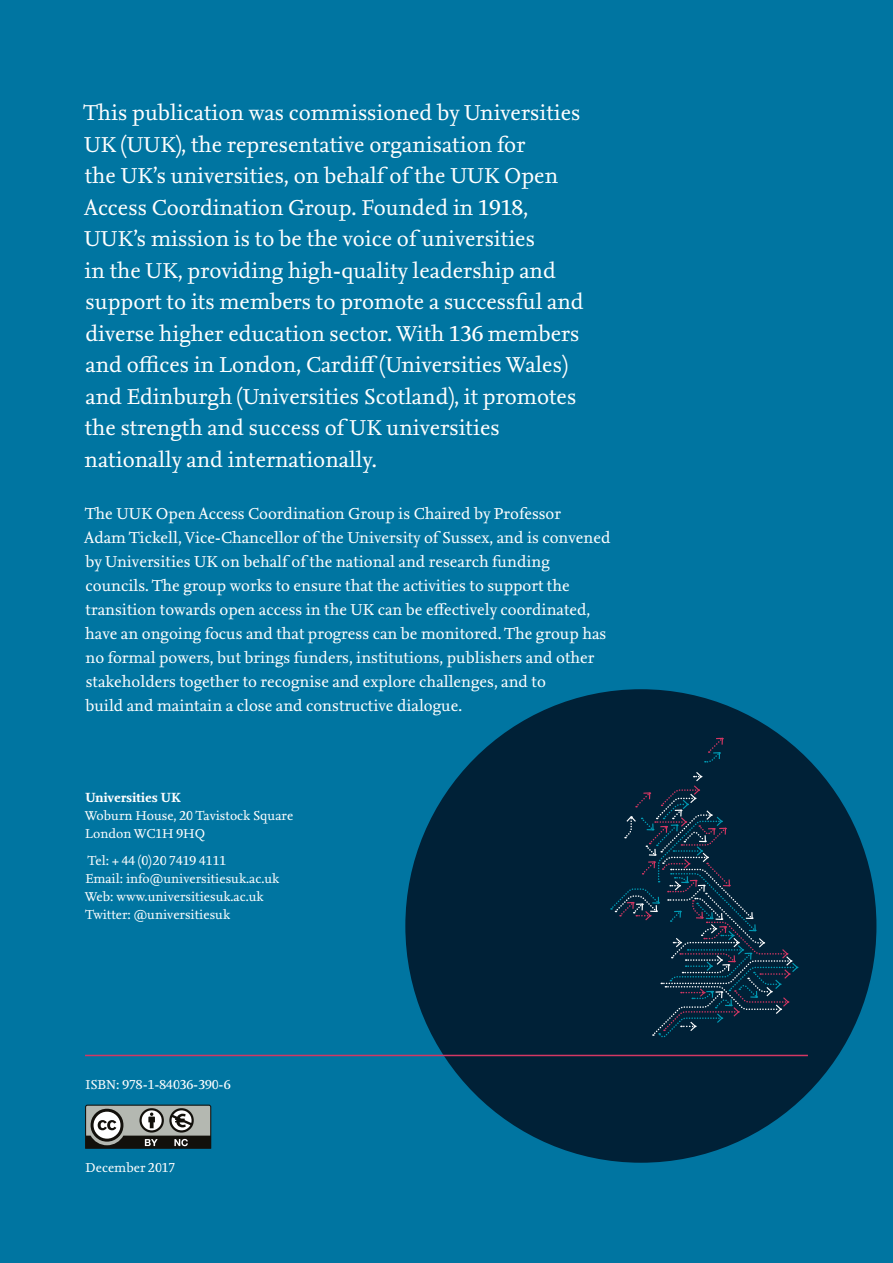
<style>
.page{position:relative;width:893px;height:1263px;background:#0075a1}
.page>*{position:absolute;margin:0;border:0;box-sizing:border-box;transform-origin:0 0}
._3___Body_Text_Serif{font:22.5px/31.5px "Nexus Serif Pro";color:#fff}
._3___Body_Text_Serif-2{font:16.5px/24px "Nexus Serif Pro";color:#fff}
._3___Body_Text_Serif-3{font:700 13.8px "Nexus Serif Pro";color:#fff}
._3___Body_Text_Serif-4{font:13.5px/18px "Nexus Serif Pro";color:#fff}
</style>
<div class="page">
<div style="left:405px;top:689px;width:471px;height:474px;background:#002137;border-radius:50%"></div>
<svg style="left:705px;top:737px;width:18px;height:26px"></svg>
<svg style="left:611px;top:772px;width:187px;height:266px"></svg>
<hr style="left:85px;top:1055px;width:723px;height:1px;background:#d43763">
<svg style="left:85px;top:1104px;width:127px;height:45px;background:#787b78"></svg>
<p class="_3___Body_Text_Serif" style="left:83px;top:96px;width:502px">This publication was commissioned by Universities UK (UUK), the representative organisation for<br>the UK’s universities, on behalf of the UUK Open Access Coordination Group. Founded in 1918, UUK’s mission is to be the voice of universities<br>in the UK, providing high-quality leadership and support to its members to promote a successful and diverse higher education sector. With 136 members and offices in London, Cardiff (Universities Wales) and Edinburgh (Universities Scotland), it promotes the strength and success of UK universities nationally and internationally.</p>
<p class="_3___Body_Text_Serif-2" style="left:84px;top:501px;width:528px">The UUK Open Access Coordination Group is Chaired by Professor<br>Adam Tickell, Vice-Chancellor of the University of Sussex, and is convened by Universities UK on behalf of the national and research funding councils. The group works to ensure that the activities to support the transition towards open access in the UK can be effectively coordinated, have an ongoing focus and that progress can be monitored. The group has no formal powers, but brings funders, institutions, publishers and other stakeholders together to recognise and explore challenges, and to<br>build and maintain a close and constructive dialogue.</p>
<p class="_3___Body_Text_Serif-3" style="left:85px;top:788px;width:97px">Universities UK</p>
<p class="_3___Body_Text_Serif-4" style="left:85px;top:806px;width:210px">Woburn House, 20 Tavistock Square<br>London WC1H 9HQ</p>
<p class="_3___Body_Text_Serif-4" style="left:87px;top:851px;width:140px">Tel: + 44 (0)20 7419 4111</p>
<p class="_3___Body_Text_Serif-4" style="left:85px;top:869px;width:196px">Email: info@universitiesuk.ac.uk</p>
<p class="_3___Body_Text_Serif-4" style="left:85px;top:887px;width:180px">Web: www.universitiesuk.ac.uk</p>
<p class="_3___Body_Text_Serif-4" style="left:85px;top:905px;width:146px">Twitter: @universitiesuk</p>
<p class="_3___Body_Text_Serif-4" style="left:85px;top:1075px;width:147px">ISBN: 978-1-84036-390-6</p>
<p class="_3___Body_Text_Serif-4" style="left:86px;top:1158px;width:91px">December 2017</p>
</div>
